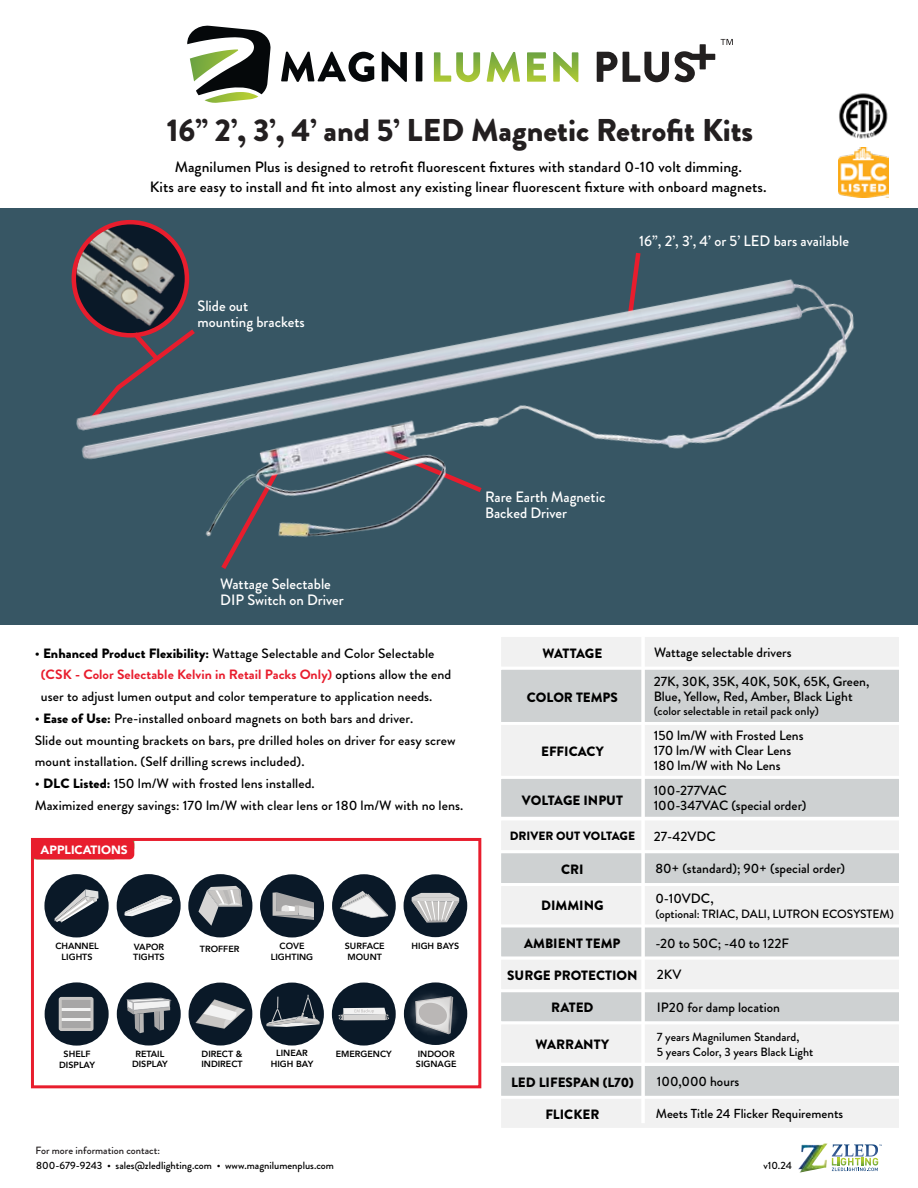
<style>
.page{position:relative;width:918px;height:1188px;background:#fff}
.page>*{position:absolute;margin:0;border:0;box-sizing:border-box;transform-origin:0 0}
.t1{font:900 31.5px "Brandon Grotesque";color:#231f20}
.t2{font:500 15px/20.2px "Brandon Grotesque";letter-spacing:.005em;color:#000;text-align:center}
.t3{font:500 15px/15.9px "Brandon Grotesque";color:#fff}
.t4{font:500 13.5px/21.8px "Brandon Grotesque";letter-spacing:.005em;color:#000}
.t5{font:900 13.5px "Brandon Grotesque";color:#000}
.t6{font:900 13.5px "Brandon Grotesque";letter-spacing:-.02em;color:#000}
.t7{font:500 13.05px "Brandon Grotesque";color:#000}
.t8{font:500 12px/15px "Brandon Grotesque";color:#000}
.t9{font:900 12px "Brandon Grotesque";color:#000}
.t10{font:900 12px "Avenir";color:#fff}
.t11{font:500 10.5px "Brandon Grotesque";color:#000}
.t12{font:500 10.5px "Brandon Grotesque";color:#231f20}
.t13{font:800 9px/10.6px "Avenir";color:#000;text-align:center}
.s1{font-weight:900}
.s2{font-weight:700;color:#e81d2d}
</style>
<div class="page">
<div style="left:498px;top:1021px;width:404px;height:45px;background:#f1f1f1;border:3px solid #fff"></div>
<svg style="left:832px;top:1144px;width:50px;height:27px"></svg>
<img style="left:798px;top:1143px;width:30px;height:30px">
<div style="left:498px;top:1095px;width:404px;height:36px;background:#f1f1f1;border:3px solid #fff"></div>
<div style="left:498px;top:722px;width:404px;height:57px;background:#f1f1f1;border:3px solid #fff"></div>
<div style="left:0;top:208px;width:918px;height:417px;background:#375664"></div>
<div style="left:498px;top:1063px;width:404px;height:36px;background:#ced1d2;border:3px solid #fff"></div>
<div style="left:498px;top:988px;width:404px;height:36px;background:#ced1d2;border:3px solid #fff"></div>
<div style="left:498px;top:956px;width:404px;height:36px;background:#f1f1f1;border:3px solid #fff"></div>
<div style="left:498px;top:924px;width:404px;height:35px;background:#ced1d2;border:3px solid #fff"></div>
<div style="left:498px;top:634px;width:404px;height:36px;background:#f1f1f1;border:3px solid #fff"></div>
<div style="left:498px;top:667px;width:404px;height:58px;background:#ced1d2;border:3px solid #fff"></div>
<svg style="left:498px;top:774px;width:404px;height:76px"></svg>
<div style="left:498px;top:850px;width:404px;height:36px;background:#ced1d2;border:3px solid #fff"></div>
<div style="left:498px;top:883px;width:404px;height:44px;background:#f1f1f1;border:3px solid #fff"></div>
<hr style="left:641px;top:637px;width:4px;height:486px;background:#fff">
<div style="left:32px;top:839px;width:102px;height:20px;background:#e81d2d;border-radius:5px"></div>
<div style="left:31px;top:838px;width:450px;height:250px;border:3px solid #e81d2d"></div>
<div style="left:44px;top:874px;width:65px;height:63px;background:#0a1928;border-radius:50%"></div>
<svg style="left:55px;top:889px;width:44px;height:33px"></svg>
<div style="left:117px;top:874px;width:64px;height:63px;background:#0a1928;border-radius:50%"></div>
<svg style="left:124px;top:895px;width:49px;height:21px"></svg>
<div style="left:188px;top:874px;width:64px;height:63px;background:#0a1928;border-radius:50%"></div>
<svg style="left:198px;top:886px;width:44px;height:40px"></svg>
<div style="left:260px;top:874px;width:64px;height:63px;background:#0a1928;border-radius:50%"></div>
<svg style="left:273px;top:892px;width:41px;height:28px"></svg>
<div style="left:332px;top:874px;width:64px;height:63px;background:#0a1928;border-radius:50%"></div>
<svg style="left:340px;top:891px;width:48px;height:27px"></svg>
<div style="left:404px;top:874px;width:63px;height:63px;background:#0a1928;border-radius:50%"></div>
<svg style="left:412px;top:893px;width:47px;height:29px"></svg>
<div style="left:45px;top:982px;width:64px;height:64px;background:#0a1928;border-radius:50%"></div>
<div style="left:117px;top:982px;width:64px;height:64px;background:#0a1928;border-radius:50%"></div>
<svg style="left:127px;top:998px;width:44px;height:35px"></svg>
<div style="left:189px;top:983px;width:63px;height:63px;background:#0a1928;border-radius:50%"></div>
<svg style="left:195px;top:999px;width:51px;height:30px"></svg>
<div style="left:332px;top:983px;width:64px;height:63px;background:#0a1928;border-radius:50%"></div>
<svg style="left:339px;top:1008px;width:50px;height:12px"></svg>
<svg style="left:404px;top:982px;width:63px;height:63px"></svg>
<img style="left:403px;top:985px;width:62px;height:58px">
<svg style="left:414px;top:995px;width:39px;height:40px;background:#95989b"></svg>
<img style="left:104px;top:219px;width:52px;height:7px">
<img style="left:81px;top:226px;width:98px;height:20px">
<img style="left:838px;top:148px;width:50px;height:50px">
<div style="left:260px;top:983px;width:64px;height:63px;background:#0a1928;border-radius:50%"></div>
<svg style="left:266px;top:995px;width:54px;height:32px"></svg>
<img style="left:71px;top:246px;width:783px;height:323px">
<img style="left:839px;top:93px;width:49px;height:46px">
<div style="left:60px;top:998px;width:32px;height:32px;background:#a7a6a6"></div>
<hr style="left:61px;top:1008px;width:31px;height:2px;background:#f2f2f2">
<hr style="left:61px;top:1018px;width:31px;height:2px;background:#f2f2f2">
<div style="left:59px;top:997px;width:35px;height:34px;border:3px solid #c7c5c3"></div>
<svg style="left:597px;top:44px;width:118px;height:38px"></svg>
<svg style="left:434px;top:52px;width:46px;height:30px"></svg>
<svg style="left:487px;top:52px;width:33px;height:30px"></svg>
<svg style="left:527px;top:52px;width:19px;height:30px"></svg>
<svg style="left:553px;top:52px;width:25px;height:30px"></svg>
<svg style="left:281px;top:52px;width:93px;height:30px"></svg>
<svg style="left:382px;top:52px;width:25px;height:30px"></svg>
<div style="left:416px;top:52px;width:6px;height:29px;background:#05080a"></div>
<svg style="left:187px;top:25px;width:84px;height:78px"></svg>
<svg style="left:721px;top:39px;width:12px;height:6px"></svg>
<h1 class="t1" style="left:167px;top:108px;width:588px">16” 2’, 3’, 4’ and 5’ LED Magnetic Retrofit Kits</h1>
<p class="t2" style="left:150px;top:157px;width:618px">Magnilumen Plus is designed to retrofit fluorescent fixtures with standard 0-10 volt dimming.<br>Kits are easy to install and fit into almost any existing linear fluorescent fixture with onboard magnets.</p>
<p class="t3" style="left:198px;top:298px;width:109px">Slide out mounting brackets</p>
<p class="t3" style="left:639px;top:233px;width:211px">16”, 2’, 3’, 4’ or 5’ LED bars available</p>
<p class="t3" style="left:485px;top:489px;width:122px">Rare Earth Magnetic<br>Backed Driver</p>
<p class="t3" style="left:220px;top:576px;width:125px">Wattage Selectable<br>DIP Switch on Driver</p>
<p class="t4" style="left:41px;top:642px;width:412px;text-indent:-6px">• <span class="s1">Enhanced Product Flexibility:</span> Wattage Selectable and Color Selectable <span class="s2">(CSK - Color Selectable Kelvin in Retail Packs Only)</span> options allow the end user to adjust lumen output and color temperature to application needs.</p>
<p class="t4" style="left:35px;top:708px;width:423px">• <span class="s1">Ease of Use:</span> Pre-installed onboard magnets on both bars and driver.<br>Slide out mounting brackets on bars, pre drilled holes on driver for easy screw mount installation. (Self drilling screws included).</p>
<p class="t4" style="left:35px;top:773px;width:430px">• <span class="s1">DLC Listed:</span> 150 lm/W with frosted lens installed.<br>Maximized energy savings: 170 lm/W with clear lens or 180 lm/W with no lens.</p>
<p class="t10" style="left:41px;top:839px;width:89px">APPLICATIONS</p>
<p class="t13" style="left:55px;top:941px;width:45px">CHANNEL<br>LIGHTS</p>
<p class="t13" style="left:133px;top:941px;width:33px;text-align:left">VAPOR<br>TIGHTS</p>
<p class="t13" style="left:200px;top:943px;width:41px">TROFFER</p>
<p class="t13" style="left:271px;top:941px;width:44px">COVE<br>LIGHTING</p>
<p class="t13" style="left:345px;top:941px;width:41px">SURFACE<br>MOUNT</p>
<p class="t13" style="left:412px;top:941px;width:49px">HIGH BAYS</p>
<p class="t13" style="left:59px;top:1049px;width:37px">SHELF<br>DISPLAY</p>
<p class="t13" style="left:132px;top:1048px;width:37px">RETAIL<br>DISPLAY</p>
<p class="t13" style="left:201px;top:1048px;width:43px;text-align:left">DIRECT &amp;<br>INDIRECT</p>
<p class="t13" style="left:271px;top:1048px;width:44px">LINEAR<br>HIGH BAY</p>
<p class="t13" style="left:336px;top:1049px;width:58px">EMERGENCY</p>
<p class="t13" style="left:416px;top:1048px;width:42px;text-align:left">INDOOR<br>SIGNAGE</p>
<p class="t6" style="left:543px;top:644px;width:61px">WATTAGE</p>
<p class="t5" style="left:527px;top:688px;width:93px">COLOR TEMPS</p>
<p class="t5" style="left:541px;top:742px;width:64px">EFFICACY</p>
<p class="t5" style="left:522px;top:790px;width:102px">VOLTAGE INPUT</p>
<p class="t9" style="left:510px;top:828px;width:127px">DRIVER OUT VOLTAGE</p>
<p class="t5" style="left:561px;top:860px;width:24px">CRI</p>
<p class="t5" style="left:541px;top:896px;width:64px">DIMMING</p>
<p class="t5" style="left:524px;top:933px;width:98px">AMBIENT TEMP</p>
<p class="t5" style="left:507px;top:966px;width:132px">SURGE PROTECTION</p>
<p class="t5" style="left:551px;top:998px;width:44px">RATED</p>
<p class="t5" style="left:536px;top:1034px;width:75px">WARRANTY</p>
<p class="t5" style="left:511px;top:1073px;width:124px">LED LIFESPAN (L70)</p>
<p class="t5" style="left:545px;top:1105px;width:56px">FLICKER</p>
<p class="t4" style="left:654px;top:639px;width:217px;line-height:28.2px">Wattage selectable drivers<br>27K, 30K, 35K, 40K, 50K, 65K, Green,</p>
<p class="t4" style="left:654px;top:685px;width:200px">Blue, Yellow, Red, Amber, Black Light</p>
<p class="t8" style="left:654px;top:704px;width:167px">(color selectable in retail pack only)</p>
<p class="t4" style="left:654px;top:728px;width:151px;line-height:15px">150 lm/W with Frosted Lens<br>170 lm/W with Clear Lens<br>180 lm/W with No Lens</p>
<p class="t4" style="left:654px;top:784px;width:154px;line-height:15px">100-277VAC<br>100-347VAC (special order)</p>
<p class="t4" style="left:654px;top:825px;width:64px">27-42VDC</p>
<p class="t4" style="left:655px;top:854px;width:191px;line-height:29.5px">80+ (standard); 90+ (special order)<br>0-10VDC,</p>
<p class="t8" style="left:655px;top:907px;width:240px">(optional: TRIAC, DALI, LUTRON ECOSYSTEM)</p>
<p class="t4" style="left:655px;top:932px;width:135px">-20 to 50C; -40 to 122F</p>
<p class="t4" style="left:657px;top:964px;width:26px">2KV</p>
<p class="t4" style="left:657px;top:996px;width:125px">IP20 for damp location</p>
<p class="t8" style="left:657px;top:1029px;width:158px">7 years Magnilumen Standard,<br>5 years Color, 3 years Black Light</p>
<p class="t4" style="left:657px;top:1071px;width:84px">100,000 hours</p>
<p class="t7" style="left:656px;top:1104px;width:189px">Meets Title 24 Flicker Requirements</p>
<p class="t12" style="left:35px;top:1143px;width:126px">For more information contact:</p>
<p class="t11" style="left:36px;top:1158px;width:299px">800-679-9243 • sales@zledlighting.com • www.magnilumenplus.com</p>
<p class="t11" style="left:763px;top:1158px;width:30px">v10.24</p>
</div>
